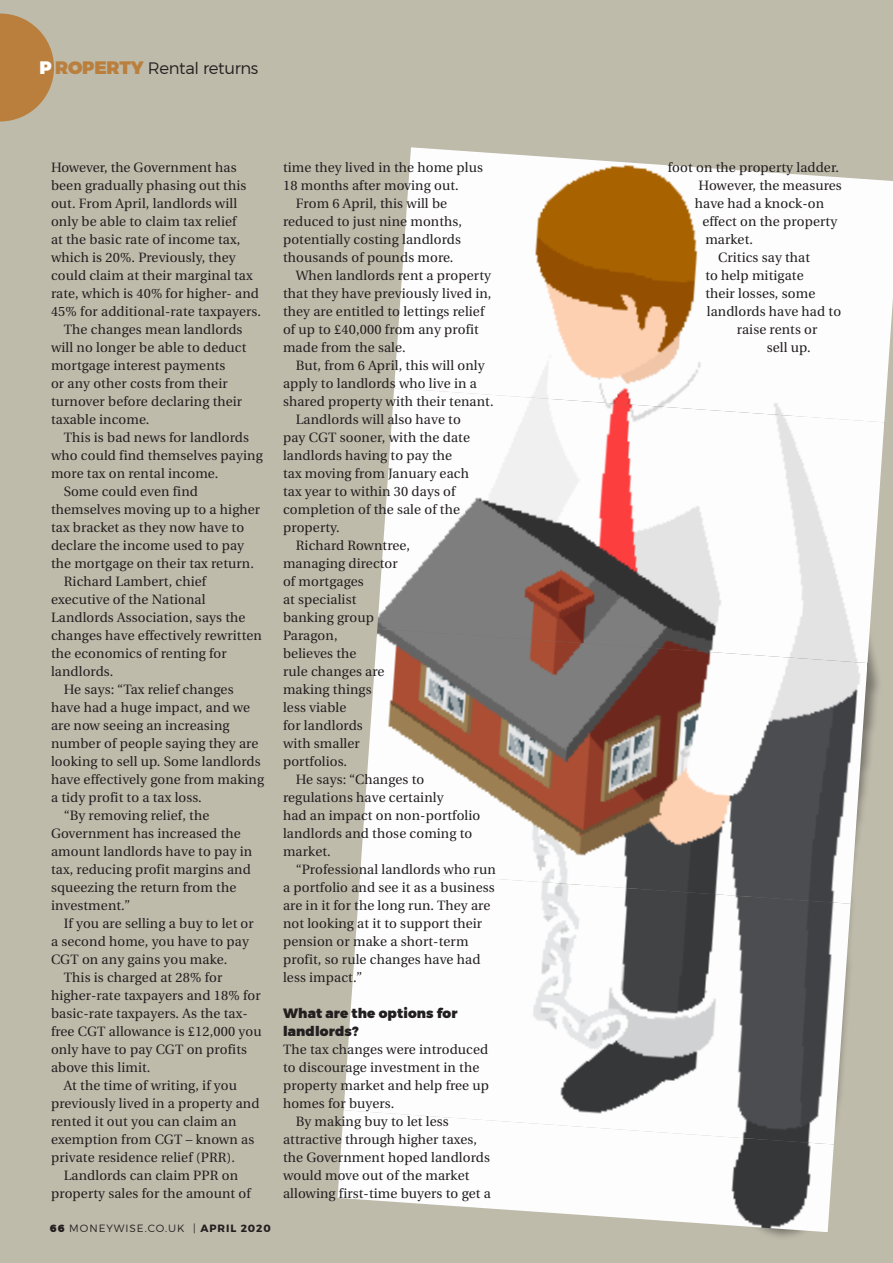
<style>
.page{position:relative;width:893px;height:1263px;background:#bebbab}
.page>*{position:absolute;margin:0;border:0;box-sizing:border-box;transform-origin:0 0}
.t1{font:300 16.5px "Montserrat";letter-spacing:-.02em;color:#231f20}
.List_Paragraph{font:13.5px/18px "Utopia";letter-spacing:.01em;color:#231f20}
.List_Paragraph-2{font:900 13.5px/18px "Montserrat";letter-spacing:.01em;color:#231f20}
.t2{font:300 10.5px "Montserrat";letter-spacing:.09em;color:#231f20}
.s1{font-weight:900;font-size:18px;color:#fff}
.s2{font-weight:900;font-size:18px;color:#ba7f3d}
.s3{font-weight:900}
.s4{font-weight:700}
</style>
<div class="page">
<img style="left:394px;top:147px;width:499px;height:275px">
<img style="left:377px;top:388px;width:507px;height:275px">
<img style="left:360px;top:629px;width:507px;height:275px">
<img style="left:344px;top:869px;width:507px;height:270px">
<img style="left:338px;top:1110px;width:496px;height:122px">
<svg style="left:0;top:14px;width:54px;height:108px"></svg>
<p class="t1" style="left:39px;top:58px;width:221px"><span class="s1">P</span> <span class="s2">ROPERTY</span> Rental returns</p>
<p class="List_Paragraph" style="left:51px;top:159px;width:211px">However, the Government has been gradually phasing out this out. From April, landlords will only be able to claim tax relief<br>at the basic rate of income tax, which is 20%. Previously, they could claim at their marginal tax rate, which is 40% for higher- and<br>45% for additional-rate taxpayers.</p>
<p class="List_Paragraph" style="left:51px;top:321px;width:197px;text-indent:13px">The changes mean landlords will no longer be able to deduct mortgage interest payments<br>or any other costs from their turnover before declaring their taxable income.</p>
<p class="List_Paragraph" style="left:51px;top:429px;width:213px;text-indent:13px">This is bad news for landlords who could find themselves paying more tax on rental income.</p>
<p class="List_Paragraph" style="left:51px;top:483px;width:211px;text-indent:13px">Some could even find themselves moving up to a higher tax bracket as they now have to declare the income used to pay the mortgage on their tax return.</p>
<p class="List_Paragraph" style="left:51px;top:573px;width:212px;text-indent:13px">Richard Lambert, chief executive of the National<br>Landlords Association, says the changes have effectively rewritten the economics of renting for landlords.</p>
<p class="List_Paragraph" style="left:51px;top:681px;width:215px;text-indent:13px">He says: “Tax relief changes have had a huge impact, and we are now seeing an increasing number of people saying they are looking to sell up. Some landlords have effectively gone from making a tidy profit to a tax loss.</p>
<p class="List_Paragraph" style="left:51px;top:807px;width:203px;text-indent:13px">“By removing relief, the<br>Government has increased the amount landlords have to pay in tax, reducing profit margins and squeezing the return from the investment.”</p>
<p class="List_Paragraph" style="left:51px;top:915px;width:204px;text-indent:13px">If you are selling a buy to let or a second home, you have to pay<br>CGT on any gains you make.</p>
<p class="List_Paragraph" style="left:51px;top:969px;width:212px;text-indent:13px">This is charged at 28% for higher-rate taxpayers and 18% for basic-rate taxpayers. As the tax&shy;free CGT allowance is £12,000 you only have to pay CGT on profits above this limit.</p>
<p class="List_Paragraph" style="left:51px;top:1077px;width:210px;text-indent:13px">At the time of writing, if you previously lived in a property and rented it out you can claim an exemption from CGT – known as private residence relief (PRR).</p>
<p class="List_Paragraph" style="left:51px;top:1167px;width:201px;text-align:center">Landlords can claim PPR on property sales for the amount of</p>
<p class="t2" style="left:50px;top:1222px;width:222px"><span class="s3">66</span> MONEYWISE.CO.UK | <span class="s4">APRIL 2020</span></p>
<p class="List_Paragraph" style="left:283px;top:159px;width:201px">time they lived in the home plus<br>18 months after moving out.</p>
<p class="List_Paragraph" style="left:283px;top:195px;width:180px;text-indent:13px">From 6 April, this will be reduced to just nine months, potentially costing landlords thousands of pounds more.</p>
<p class="List_Paragraph" style="left:283px;top:267px;width:210px;text-indent:13px">When landlords rent a property that they have previously lived in, they are entitled to lettings relief of up to £40,000 from any profit made from the sale.</p>
<p class="List_Paragraph" style="left:283px;top:357px;width:212px;text-indent:13px">But, from 6 April, this will only apply to landlords who live in a shared property with their tenant.</p>
<p class="List_Paragraph" style="left:283px;top:411px;width:188px;text-indent:13px">Landlords will also have to pay CGT sooner, with the date landlords having to pay the tax moving from January each tax year to within 30 days of completion of the sale of the property.</p>
<p class="List_Paragraph" style="left:283px;top:537px;width:128px;text-indent:13px">Richard Rowntree, managing director of mortgages<br>at specialist banking group<br>Paragon,<br>believes the<br>rule changes are making things<br>less viable<br>for landlords<br>with smaller portfolios.</p>
<p class="List_Paragraph" style="left:283px;top:771px;width:199px;text-indent:13px">He says: “Changes to regulations have certainly<br>had an impact on non-portfolio landlords and those coming to market.</p>
<p class="List_Paragraph" style="left:283px;top:861px;width:214px;text-indent:13px">“Professional landlords who run a portfolio and see it as a business are in it for the long run. They are not looking at it to support their pension or make a short-term profit, so rule changes have had less impact.”</p>
<p class="List_Paragraph-2" style="left:283px;top:1005px;width:176px">What are the options for landlords?</p>
<p class="List_Paragraph" style="left:283px;top:1041px;width:208px">The tax changes were introduced to discourage investment in the property market and help free up homes for buyers.</p>
<p class="List_Paragraph" style="left:283px;top:1113px;width:209px;text-indent:13px">By making buy to let less attractive through higher taxes, the Government hoped landlords would move out of the market allowing first-time buyers to get a</p>
<p class="List_Paragraph" style="left:668px;top:159px;width:173px">foot on the property ladder.</p>
<p class="List_Paragraph" style="left:699px;top:177px;width:145px">However, the measures</p>
<p class="List_Paragraph" style="left:695px;top:195px;width:131px">have had a knock-on</p>
<p class="List_Paragraph" style="left:702px;top:213px;width:136px">effect on the property</p>
<p class="List_Paragraph" style="left:705px;top:231px;width:49px">market.</p>
<p class="List_Paragraph" style="left:718px;top:249px;width:94px">Critics say that</p>
<p class="List_Paragraph" style="left:705px;top:267px;width:100px">to help mitigate</p>
<p class="List_Paragraph" style="left:705px;top:285px;width:111px">their losses, some</p>
<p class="List_Paragraph" style="left:707px;top:303px;width:136px">landlords have had to</p>
<p class="List_Paragraph" style="left:737px;top:321px;width:82px">raise rents or</p>
<p class="List_Paragraph" style="left:767px;top:339px;width:45px">sell up.</p>
</div>
